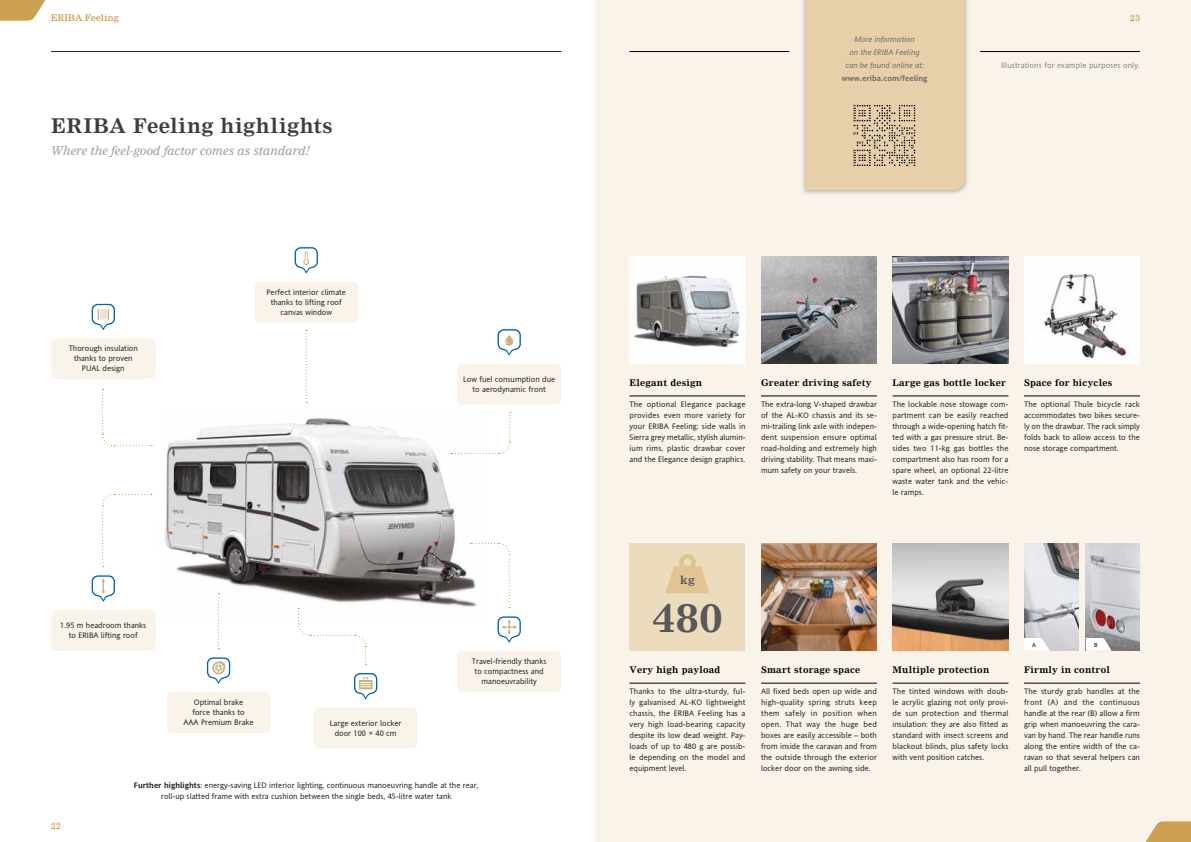
<style>
.page{position:relative;width:1191px;height:842px;background:#fff}
.page>*{position:absolute;margin:0;border:0;box-sizing:border-box;transform-origin:0 0}
.t1{font:700 40px "Invensys Nimrod";color:#58585a}
.t2{font:700 20px "Invensys Nimrod";letter-spacing:.025em;color:#3e3d40}
.t3{font:italic 12px "Invensys Nimrod";letter-spacing:.01em;color:#9c9e9f}
.t4{font:700 11px "Invensys Nimrod";color:#58585a}
.t5{font:700 9px "Invensys Nimrod";letter-spacing:.025em;color:#000}
.t6{font:9px "Invensys Nimrod";letter-spacing:.025em;color:#c18b29}
.t7{font:8px/11px "Invensys Andale";color:#282829;text-align:center}
.t8{font:italic 8px/13px "Invensys Andale";color:#707172;text-align:center}
.t9{font:8px "Invensys Andale";letter-spacing:.01em;color:#87888a}
.t10{font:700 8px "Invensys Andale";color:#707172}
.t11{font:6px "Invensys Andale";color:#000}
.s1{font-weight:700}
</style>
<div class="page">
<div style="left:595px;top:0;width:596px;height:842px;background:#f9f3ea"></div>
<img style="left:165px;top:418px;width:305px;height:190px">
<svg style="left:306px;top:330px;width:1px;height:73px"></svg>
<svg style="left:451px;top:412px;width:60px;height:42px"></svg>
<svg style="left:102px;top:389px;width:50px;height:58px"></svg>
<div style="left:255px;top:282px;width:103px;height:41px;background:#f9f3ea;border-radius:6px"></div>
<div style="left:457px;top:364px;width:104px;height:41px;background:#f9f3ea;border-radius:6px"></div>
<div style="left:51px;top:610px;width:105px;height:41px;background:#f9f3ea;border-radius:6px"></div>
<svg style="left:102px;top:494px;width:50px;height:73px"></svg>
<div style="left:314px;top:707px;width:103px;height:41px;background:#f9f3ea;border-radius:6px"></div>
<svg style="left:298px;top:608px;width:69px;height:57px"></svg>
<svg style="left:218px;top:593px;width:2px;height:56px"></svg>
<div style="left:457px;top:651px;width:104px;height:41px;background:#f9f3ea;border-radius:6px"></div>
<svg style="left:470px;top:542px;width:40px;height:66px"></svg>
<div style="left:51px;top:338px;width:105px;height:41px;background:#f9f3ea;border-radius:6px"></div>
<hr style="left:51px;top:51px;width:510px;height:1px;background:#282829">
<hr style="left:629px;top:51px;width:160px;height:1px;background:#000">
<hr style="left:980px;top:51px;width:160px;height:1px;background:#000">
<img style="left:761px;top:256px;width:116px;height:108px">
<img style="left:892px;top:543px;width:116px;height:108px">
<img style="left:892px;top:256px;width:116px;height:108px">
<img style="left:803px;top:0;width:165px;height:194px">
<img style="left:1024px;top:543px;width:54px;height:108px">
<img style="left:1085px;top:543px;width:55px;height:108px">
<div style="left:805px;top:0;width:159px;height:190px;background:#e7cfa9"></div>
<div style="left:167px;top:692px;width:103px;height:41px;background:#f9f3ea;border-radius:6px"></div>
<img style="left:761px;top:543px;width:116px;height:108px">
<img style="left:1024px;top:256px;width:116px;height:108px">
<div style="left:629px;top:256px;width:116px;height:108px;background:#fff"></div>
<img style="left:634px;top:275px;width:108px;height:73px">
<svg style="left:353px;top:672px;width:26px;height:28px"></svg>
<svg style="left:294px;top:246px;width:25px;height:28px"></svg>
<svg style="left:91px;top:303px;width:25px;height:28px"></svg>
<svg style="left:91px;top:575px;width:25px;height:28px"></svg>
<svg style="left:497px;top:328px;width:25px;height:28px"></svg>
<svg style="left:497px;top:616px;width:25px;height:28px"></svg>
<svg style="left:206px;top:657px;width:26px;height:28px"></svg>
<div style="left:214px;top:664px;width:9px;height:8px;border:1px solid #fff;border-radius:50%"></div>
<svg style="left:1085px;top:638px;width:26px;height:13px"></svg>
<svg style="left:1024px;top:638px;width:25px;height:13px"></svg>
<div style="left:629px;top:543px;width:116px;height:108px;background:#eddbbe"></div>
<svg style="left:665px;top:554px;width:44px;height:39px"></svg>
<hr style="left:761px;top:396px;width:116px;height:1px;background:#000">
<hr style="left:892px;top:396px;width:116px;height:1px;background:#000">
<hr style="left:629px;top:683px;width:116px;height:1px;background:#000">
<hr style="left:1024px;top:396px;width:116px;height:1px;background:#000">
<hr style="left:892px;top:683px;width:116px;height:1px;background:#000">
<hr style="left:1024px;top:683px;width:116px;height:1px;background:#000">
<hr style="left:629px;top:396px;width:116px;height:1px;background:#000">
<hr style="left:761px;top:683px;width:116px;height:1px;background:#000">
<svg style="left:0;top:0;width:46px;height:21px"></svg>
<svg style="left:1145px;top:821px;width:46px;height:21px"></svg>
<p class="t6" style="left:51px;top:12px;width:69px">ERIBA Feeling</p>
<p class="t6" style="left:1130px;top:12px;width:11px">23</p>
<h2 class="t2" style="left:51px;top:114px;width:283px">ERIBA Feeling highlights</h2>
<h3 class="t3" style="left:51px;top:143px;width:260px">Where the feel-good factor comes as standard!</h3>
<p class="t7" style="left:69px;top:344px;width:71px;line-height:10px">Thorough insulation thanks to proven<br>PUAL design</p>
<p class="t7" style="left:266px;top:287px;width:81px;line-height:10px">Perfect interior climate thanks to lifting roof canvas window</p>
<p class="t7" style="left:463px;top:374px;width:93px;line-height:10px">Low fuel consumption due to aerodynamic front</p>
<p class="t7" style="left:60px;top:620px;width:88px;line-height:10px">1.95 m headroom thanks to ERIBA lifting roof</p>
<p class="t7" style="left:183px;top:697px;width:72px;line-height:10px">Optimal brake<br>force thanks to<br>AAA Premium Brake</p>
<p class="t7" style="left:330px;top:718px;width:73px;line-height:10px">Large exterior locker door 100 × 40 cm</p>
<p class="t7" style="left:472px;top:656px;width:76px;line-height:10px">Travel-friendly thanks to compactness and manoeuvrability</p>
<p class="t6" style="left:51px;top:820px;width:11px">22</p>
<p class="t7" style="left:134px;top:779px;width:346px"><span class="s1">Further highlights</span>: energy-saving LED interior lighting, continuous manoeuvring handle at the rear, roll-up slatted frame with extra cushion between the single beds, 45-litre water tank</p>
<p class="t8" style="left:845px;top:33px;width:80px">More information<br>on the ERIBA Feeling can be found online at:</p>
<p class="t10" style="left:842px;top:74px;width:87px">www.eriba.com/feeling</p>
<p class="t9" style="left:1001px;top:61px;width:140px">Illustrations for example purposes only.</p>
<p class="t5" style="left:629px;top:378px;width:74px">Elegant design</p>
<p class="t7" style="left:629px;top:399px;width:117px;text-align:justify">The optional Elegance package provides even more variety for your ERIBA Feeling: side walls in Sierra grey metallic, stylish alumin&shy;ium rims, plastic drawbar cover and the Elegance design graphics.</p>
<p class="t5" style="left:761px;top:378px;width:112px">Greater driving safety</p>
<p class="t7" style="left:761px;top:399px;width:117px;text-align:justify">The extra-long V-shaped drawbar of the AL-KO chassis and its se&shy;mi-trailing link axle with indepen&shy;dent suspension ensure optimal road-holding and extremely high driving stability. That means maxi&shy;mum safety on your travels.</p>
<p class="t5" style="left:892px;top:378px;width:115px">Large gas bottle locker</p>
<p class="t7" style="left:892px;top:399px;width:117px;text-align:justify">The lockable nose stowage com&shy;partment can be easily reached through a wide-opening hatch fit&shy;ted with a gas pressure strut. Be&shy;sides two 11-kg gas bottles the compartment also has room for a spare wheel, an optional 22-litre waste water tank and the vehic&shy;le ramps.</p>
<p class="t5" style="left:1024px;top:378px;width:90px">Space for bicycles</p>
<p class="t7" style="left:1024px;top:399px;width:117px;text-align:justify">The optional Thule bicycle rack accommodates two bikes secure&shy;ly on the drawbar. The rack simply folds back to allow access to the nose storage compartment.</p>
<h3 class="t4" style="left:680px;top:573px;width:16px">kg</h3>
<h1 class="t1" style="left:652px;top:594px;width:73px">480</h1>
<p class="t5" style="left:629px;top:665px;width:92px">Very high payload</p>
<p class="t7" style="left:629px;top:686px;width:117px;text-align:justify">Thanks to the ultra-sturdy, ful&shy;ly galvanised AL-KO lightweight chassis, the ERIBA Feeling has a very high load-bearing capacity despite its low dead weight. Pay&shy;loads of up to 480 g are possib&shy;le depending on the model and equipment level.</p>
<p class="t5" style="left:761px;top:665px;width:101px">Smart storage space</p>
<p class="t7" style="left:761px;top:686px;width:117px;text-align:justify">All fixed beds open up wide and high-quality spring struts keep them safely in position when open. That way the huge bed box es are easily accessible – both from inside the caravan and from the outside through the exterior locker door on the awning side.</p>
<p class="t5" style="left:892px;top:665px;width:98px">Multiple protection</p>
<p class="t7" style="left:892px;top:686px;width:117px;text-align:justify">The tinted windows with doub&shy;le acrylic glazing not only provi&shy;de sun protection and thermal insulation: they are also fitted as standard with insect screens and blackout blinds, plus safety locks with vent position catches.</p>
<p class="t11" style="left:1032px;top:641px;width:5px">A</p>
<p class="t11" style="left:1094px;top:641px;width:5px">B</p>
<p class="t5" style="left:1024px;top:665px;width:87px">Firmly in control</p>
<p class="t7" style="left:1024px;top:686px;width:117px;text-align:justify">The sturdy grab handles at the front (A) and the continuous handle at the rear (B) allow a firm grip when manoeuvring the cara&shy;van by hand. The rear handle runs along the entire width of the ca&shy;ravan so that several helpers can all pull together.</p>
</div>
